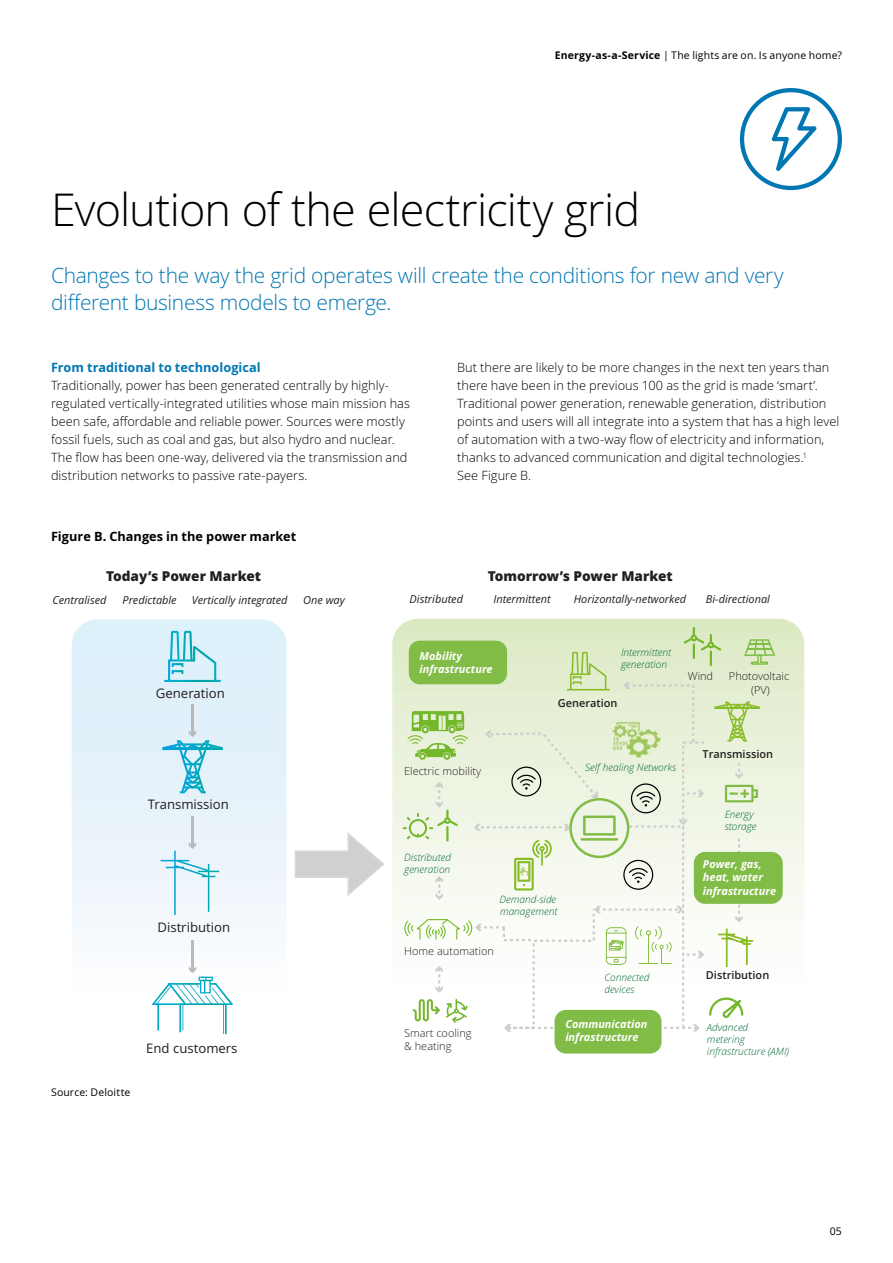
<style>
.page{position:relative;width:893px;height:1263px;background:#fff}
.page>*{position:absolute;margin:0;border:0;box-sizing:border-box;transform-origin:0 0}
.t1{font:300 45px "Open Sans";letter-spacing:-.02em;color:#000}
.t2{font:300 21px/27px "Open Sans";letter-spacing:-.015em;color:#0077b3}
.t3{font:800 13.65px "Open Sans";color:#231e20}
.t4{font:13.2px "Open Sans";color:#231e20}
.t5{font:300 12.75px/18px "Open Sans";letter-spacing:.005em;color:#000}
.t6{font:700 12.75px "Open Sans";color:#000}
.t7{font:700 12.75px "Open Sans";color:#0077b3}
.t8{font:italic 10.95px "Open Sans";color:#231e20}
.t9{font:italic 700 10.95px/13.2px "Open Sans";color:#fff}
.t10{font:300 10.95px/13.2px "Open Sans";color:#231e20;text-align:center}
.t11{font:600 10.95px "Open Sans";color:#231e20}
.t12{font:10.95px "Open Sans";color:#231e20}
.t13{font:10.5px "Open Sans";letter-spacing:.01em;color:#000}
.t14{font:10.5px "Open Sans";letter-spacing:.015em;color:#010202}
.t15{font:italic 300 10.2px/12.1px "Open Sans";color:#056938}
.s1{font-weight:700}
</style>
<div class="page">
<img style="left:392px;top:619px;width:412px;height:293px">
<hr style="left:223px;top:1004px;width:1px;height:30px;background:#2baee4">
<hr style="left:191px;top:704px;width:3px;height:31px;background:#b8b9b9">
<svg style="left:164px;top:631px;width:57px;height:51px;background:#ade1ed"></svg>
<hr style="left:191px;top:816px;width:3px;height:30px;background:#b8b9b9">
<hr style="left:191px;top:940px;width:3px;height:31px;background:#b8b9b9">
<svg style="left:152px;top:966px;width:81px;height:66px"></svg>
<div style="left:555px;top:1010px;width:106px;height:43px;background:#81bc47;border-radius:11px"></div>
<svg style="left:295px;top:832px;width:90px;height:64px"></svg>
<svg style="left:162px;top:730px;width:61px;height:63px;background:#b2e0ee"></svg>
<svg style="left:161px;top:842px;width:58px;height:73px"></svg>
<div style="left:694px;top:852px;width:89px;height:52px;background:#81bc47;border-radius:11px"></div>
<svg style="left:403px;top:627px;width:372px;height:404px"></svg>
<svg style="left:740px;top:88px;width:102px;height:102px"></svg>
<p class="t13" style="left:555px;top:48px;width:289px"><span class="s1">Energy-as-a-Service</span> | The lights are on. Is anyone home?</p>
<h1 class="t1" style="left:51px;top:179px;width:591px">Evolution of the electricity grid</h1>
<h2 class="t2" style="left:51px;top:261px;width:734px">Changes to the way the grid operates will create the conditions for new and very different business models to emerge.</h2>
<p class="t7" style="left:51px;top:358px;width:211px">From traditional to technological</p>
<p class="t5" style="left:51px;top:376px;width:360px">Traditionally, power has been generated centrally by highly&shy;regulated vertically-integrated utilities whose main mission has been safe, affordable and reliable power. Sources were mostly fossil fuels, such as coal and gas, but also hydro and nuclear.<br>The flow has been one-way, delivered via the transmission and distribution networks to passive rate-payers.</p>
<p class="t12" style="left:55px;top:523px;width:228px">FIGURE B. CHANGES IN THE POWER MARKET</p>
<p class="t6" style="left:51px;top:527px;width:247px">Figure B. Changes in the power market</p>
<p class="t5" style="left:457px;top:358px;width:384px">But there are likely to be more changes in the next ten years than there have been in the previous 100 as the grid is made ‘smart’.<br>Traditional power generation, renewable generation, distribution points and users will all integrate into a system that has a high level of automation with a two-way flow of electricity and information, thanks to advanced communication and digital technologies.<sup>1<br></sup>See Figure B.</p>
<p class="t3" style="left:106px;top:565px;width:156px">Today’s Power Market</p>
<p class="t3" style="left:488px;top:565px;width:187px">Tomorrow’s Power Market</p>
<p class="t8" style="left:52px;top:592px;width:56px">Centralised</p>
<p class="t8" style="left:123px;top:592px;width:56px">Predictable</p>
<p class="t8" style="left:192px;top:592px;width:97px">Vertically integrated</p>
<p class="t8" style="left:303px;top:592px;width:43px">One way</p>
<p class="t8" style="left:410px;top:592px;width:55px">Distributed</p>
<p class="t8" style="left:493px;top:591px;width:59px">Intermittent</p>
<p class="t8" style="left:574px;top:591px;width:114px">Horizontally-networked</p>
<p class="t8" style="left:706px;top:591px;width:66px">Bi-directional</p>
<p class="t4" style="left:156px;top:684px;width:70px">Generation</p>
<p class="t4" style="left:148px;top:795px;width:82px">Transmission</p>
<p class="t4" style="left:157px;top:918px;width:74px">Distribution</p>
<p class="t14" style="left:40px;top:1079px;width:81px">Source: Deloitte</p>
<p class="t13" style="left:51px;top:1085px;width:81px">Source: Deloitte</p>
<p class="t4" style="left:146px;top:1039px;width:93px">End customers</p>
<p class="t9" style="left:420px;top:649px;width:75px">Mobility infrastructure</p>
<p class="t15" style="left:621px;top:646px;width:52px">Intermittent generation</p>
<p class="t11" style="left:558px;top:695px;width:61px">Generation</p>
<p class="t10" style="left:688px;top:669px;width:27px">Wind</p>
<p class="t10" style="left:729px;top:669px;width:62px">Photovoltaic (PV)</p>
<p class="t10" style="left:404px;top:764px;width:79px">Electric mobility</p>
<p class="t15" style="left:585px;top:761px;width:93px">Self healing Networks</p>
<p class="t15" style="left:404px;top:850px;width:48px">Distributed generation</p>
<p class="t15" style="left:499px;top:893px;width:59px;line-height:11.7px">Demand-side management</p>
<p class="t10" style="left:404px;top:944px;width:91px">Home automation</p>
<p class="t15" style="left:604px;top:971px;width:47px">Connected devices</p>
<p class="t10" style="left:404px;top:1026px;width:69px;text-align:left">Smart cooling &amp; heating</p>
<p class="t9" style="left:565px;top:1017px;width:84px">Communication infrastructure</p>
<p class="t11" style="left:702px;top:746px;width:72px">Transmission</p>
<p class="t15" style="left:725px;top:808px;width:33px">Energy storage</p>
<p class="t9" style="left:703px;top:857px;width:75px">Power, gas, heat, water infrastructure</p>
<p class="t11" style="left:706px;top:967px;width:65px">Distribution</p>
<p class="t15" style="left:707px;top:1021px;width:84px">Advanced<br>metering infrastructure (AMI)</p>
<p class="t13" style="left:830px;top:1224px;width:14px">05</p>
</div>
